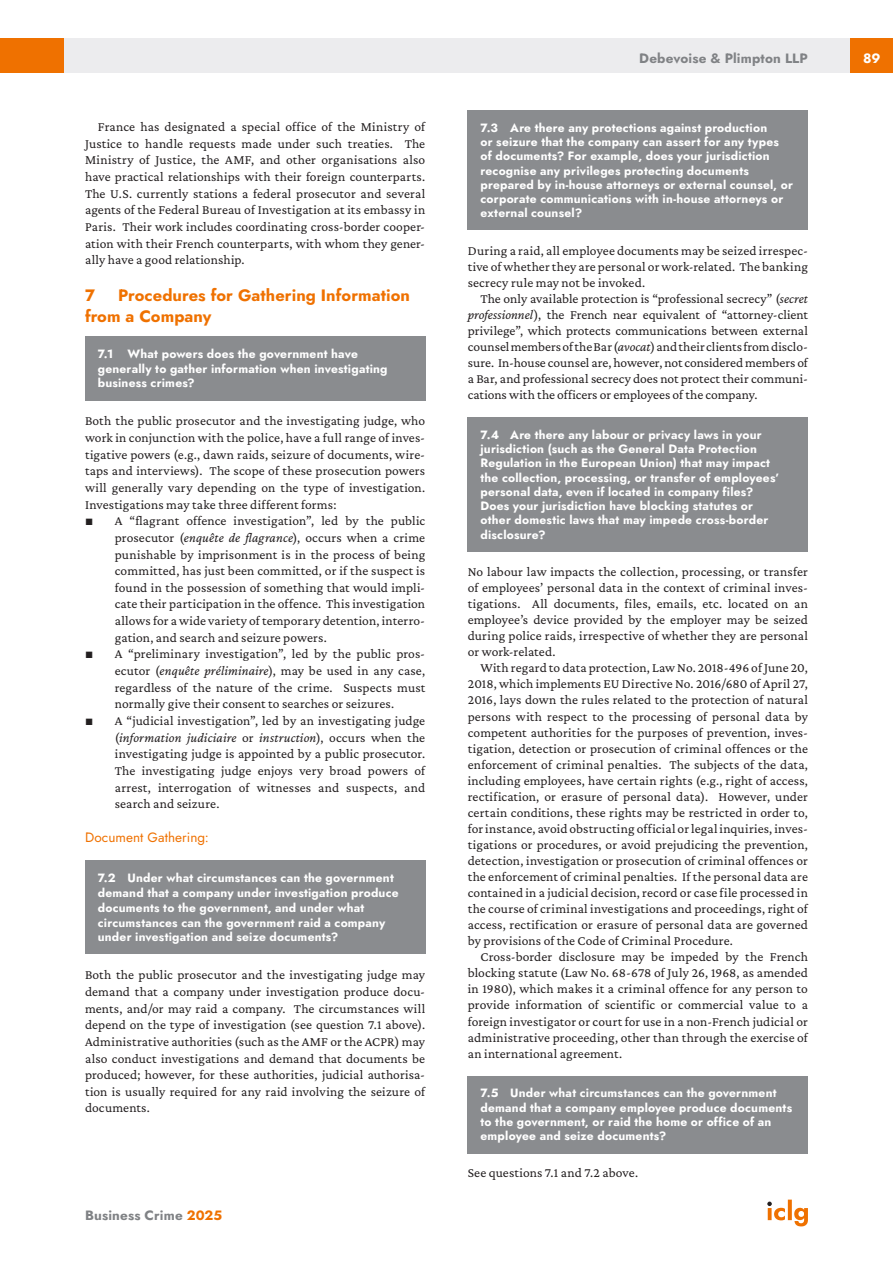
<style>
.page{position:relative;width:893px;height:1263px;background:#fff}
.page>*{position:absolute;margin:0;border:0;box-sizing:border-box;transform-origin:0 0}
.MS_Heading{font:16.5px/20.2px "Jost";letter-spacing:.005em;color:#ef7100}
.MS_Body_Text_-_Second_Paragraph{font:13.5px/16px "Crimson Pro";letter-spacing:.005em;color:#231f20;text-align:justify}
.MS_Body_Text_-_First_Paragraph{font:13.5px/16.6px "Crimson Pro";letter-spacing:.01em;color:#231f20;text-align:justify}
.ICLG_Letter_Number_List_Level_1{font:13.5px/16.6px "Crimson Pro";letter-spacing:.01em;color:#231f20;text-align:justify}
.t1{font:13.5px "Jost";letter-spacing:.01em;color:#808285}
.Section_Subheading{font:13.5px "Jost";letter-spacing:.005em;color:#ef7100}
.t2{font:13.5px "Jost";color:#fff}
.MS_-_Question{font:12px/14.2px "Jost";letter-spacing:.015em;color:#fff}
.MS_-_Question_following_section{font:12px/14.9px "Jost";letter-spacing:.015em;color:#fff}
.s1{font-family:"Garamond"}
.s2{font-style:italic}
.s3{color:#ef7100}
</style>
<div class="page">
<div style="left:64px;top:38px;width:786px;height:34px;background:#ececee"></div>
<div style="left:850px;top:38px;width:43px;height:34px;background:#ef7100"></div>
<div style="left:0;top:38px;width:64px;height:34px;background:#ef7100"></div>
<svg style="left:767px;top:1199px;width:41px;height:27px"></svg>
<div style="left:468px;top:111px;width:340px;height:119px;background:#8a8c8f"></div>
<div style="left:468px;top:418px;width:340px;height:134px;background:#8a8c8f"></div>
<div style="left:468px;top:1076px;width:340px;height:77px;background:#8a8c8f"></div>
<div style="left:85px;top:336px;width:340px;height:64px;background:#8a8c8f"></div>
<div style="left:85px;top:860px;width:340px;height:94px;background:#8a8c8f"></div>
<p class="MS_Body_Text_-_Second_Paragraph" style="left:85px;top:118px;width:342px;line-height:16.6px;text-indent:13px">France has designated a special office of the Ministry of Justice to handle requests made under such treaties. The Ministry of Justice, the AMF, and other organisations also have practical relationships with their foreign counterparts.<br>The U.S. currently stations a federal prosecutor and several agents of the Federal Bureau of Investigation at its embassy in Paris. Their work includes coordinating cross-border cooper&shy;ation with their French counterparts, with whom they gener&shy;ally have a good relationship.</p>
<p class="MS_Heading" style="left:85px;top:286px;width:11px">7</p>
<p class="MS_Heading" style="left:85px;top:286px;width:327px;text-indent:33px">Procedures for Gathering Information from a Company</p>
<p class="MS_-_Question_following_section" style="left:98px;top:346px;width:291px">7.1 What powers does the government have generally to gather information when investigating business crimes?</p>
<p class="MS_Body_Text_-_First_Paragraph" style="left:85px;top:412px;width:342px">Both the public prosecutor and the investigating judge, who work in conjunction with the police, have a full range of inves&shy;tigative powers (e.g., dawn raids, seizure of documents, wire&shy;taps and interviews). The scope of these prosecution powers will generally vary depending on the type of investigation.<br>Investigations may take three different forms:</p>
<p class="ICLG_Letter_Number_List_Level_1" style="left:115px;top:512px;width:312px;text-indent:-30px"><span class="s1">■</span> A “flagrant offence investigation”, led by the public prosecutor (<span class="s2">enquête de flagrance</span>), occurs when a crime punishable by imprisonment is in the process of being committed, has just been committed, or if the suspect is found in the possession of something that would impli&shy;cate their participation in the offence. This investigation allows for a wide variety of temporary detention, interro&shy;gation, and search and seizure powers.</p>
<p class="ICLG_Letter_Number_List_Level_1" style="left:115px;top:645px;width:312px;text-indent:-30px"><span class="s1">■</span> A “preliminary investigation”, led by the public pros&shy;ecutor (<span class="s2">enquête préliminaire</span>), may be used in any case, regardless of the nature of the crime. Suspects must normally give their consent to searches or seizures.</p>
<p class="ICLG_Letter_Number_List_Level_1" style="left:115px;top:712px;width:312px;text-indent:-30px"><span class="s1">■</span> A “judicial investigation”, led by an investigating judge (<span class="s2">information judiciaire</span> or <span class="s2">instruction</span>), occurs when the investigating judge is appointed by a public prosecutor.<br>The investigating judge enjoys very broad powers of arrest, interrogation of witnesses and suspects, and search and seizure.</p>
<p class="Section_Subheading" style="left:85px;top:828px;width:125px">Document Gathering:</p>
<p class="MS_-_Question" style="left:98px;top:870px;width:302px;line-height:14.9px">7.2 Under what circumstances can the government demand that a company under investigation produce documents to the government, and under what circumstances can the government raid a company under investigation and seize documents?</p>
<p class="MS_Body_Text_-_First_Paragraph" style="left:85px;top:966px;width:342px">Both the public prosecutor and the investigating judge may demand that a company under investigation produce docu&shy;ments, and/or may raid a company. The circumstances will depend on the type of investigation (see question 7.1 above).<br>Administrative authorities (such as the AMF or the ACPR) may also conduct investigations and demand that documents be produced; however, for these authorities, judicial authorisa&shy;tion is usually required for any raid involving the seizure of documents.</p>
<p class="t1" style="left:85px;top:1206px;width:139px">Business Crime <span class="s3">2025</span></p>
<p class="t1" style="left:639px;top:49px;width:170px">Debevoise &amp; Plimpton LLP</p>
<p class="t2" style="left:863px;top:49px;width:19px">89</p>
<p class="MS_-_Question" style="left:480px;top:121px;width:314px">7.3 Are there any protections against production<br>or seizure that the company can assert for any types of documents? For example, does your jurisdiction recognise any privileges protecting documents prepared by in-house attorneys or external counsel, or corporate communications with in-house attorneys or external counsel?</p>
<p class="MS_Body_Text_-_First_Paragraph" style="left:468px;top:242px;width:342px;line-height:16px">During a raid, all employee documents may be seized irrespec&shy;tive of whether they are personal or work-related. The banking secrecy rule may not be invoked.</p>
<p class="MS_Body_Text_-_Second_Paragraph" style="left:468px;top:290px;width:342px;text-indent:13px">The only available protection is “professional secrecy” (<span class="s2">secret professionnel</span>), the French near equivalent of “attorney-client privilege”, which protects communications between external counsel members of the Bar (<span class="s2">avocat</span>) and their clients from disclo&shy;sure. In-house counsel are, however, not considered members of a Bar, and professional secrecy does not protect their communi&shy;cations with the officers or employees of the company.</p>
<p class="MS_-_Question" style="left:480px;top:428px;width:300px">7.4 Are there any labour or privacy laws in your jurisdiction (such as the General Data Protection Regulation in the European Union) that may impact the collection, processing, or transfer of employees’ personal data, even if located in company files?<br>Does your jurisdiction have blocking statutes or other domestic laws that may impede cross-border disclosure?</p>
<p class="MS_Body_Text_-_First_Paragraph" style="left:468px;top:563px;width:342px;line-height:16px">No labour law impacts the collection, processing, or transfer of employees’ personal data in the context of criminal inves&shy;tigations. All documents, files, emails, etc. located on an employee’s device provided by the employer may be seized during police raids, irrespective of whether they are personal or work-related.</p>
<p class="MS_Body_Text_-_Second_Paragraph" style="left:468px;top:660px;width:342px;text-indent:13px">With regard to data protection, Law No. 2018-496 of June 20, 2018, which implements EU Directive No. 2016/680 of April 27, 2016, lays down the rules related to the protection of natural persons with respect to the processing of personal data by competent authorities for the purposes of prevention, inves&shy;tigation, detection or prosecution of criminal offences or the enforcement of criminal penalties. The subjects of the data, including employees, have certain rights (e.g., right of access, rectification, or erasure of personal data). However, under certain conditions, these rights may be restricted in order to, for instance, avoid obstructing official or legal inquiries, inves&shy;tigations or procedures, or avoid prejudicing the prevention, detection, investigation or prosecution of criminal offences or the enforcement of criminal penalties. If the personal data are contained in a judicial decision, record or case file processed in the course of criminal investigations and proceedings, right of access, rectification or erasure of personal data are governed by provisions of the Code of Criminal Procedure.</p>
<p class="MS_Body_Text_-_Second_Paragraph" style="left:468px;top:949px;width:342px;text-indent:13px">Cross-border disclosure may be impeded by the French blocking statute (Law No. 68-678 of July 26, 1968, as amended in 1980), which makes it a criminal offence for any person to provide information of scientific or commercial value to a foreign investigator or court for use in a non-French judicial or administrative proceeding, other than through the exercise of an international agreement.</p>
<p class="MS_-_Question" style="left:480px;top:1086px;width:313px">7.5 Under what circumstances can the government demand that a company employee produce documents to the government, or raid the home or office of an employee and seize documents?</p>
<p class="MS_Body_Text_-_First_Paragraph" style="left:468px;top:1164px;width:172px">See questions 7.1 and 7.2 above.</p>
</div>
